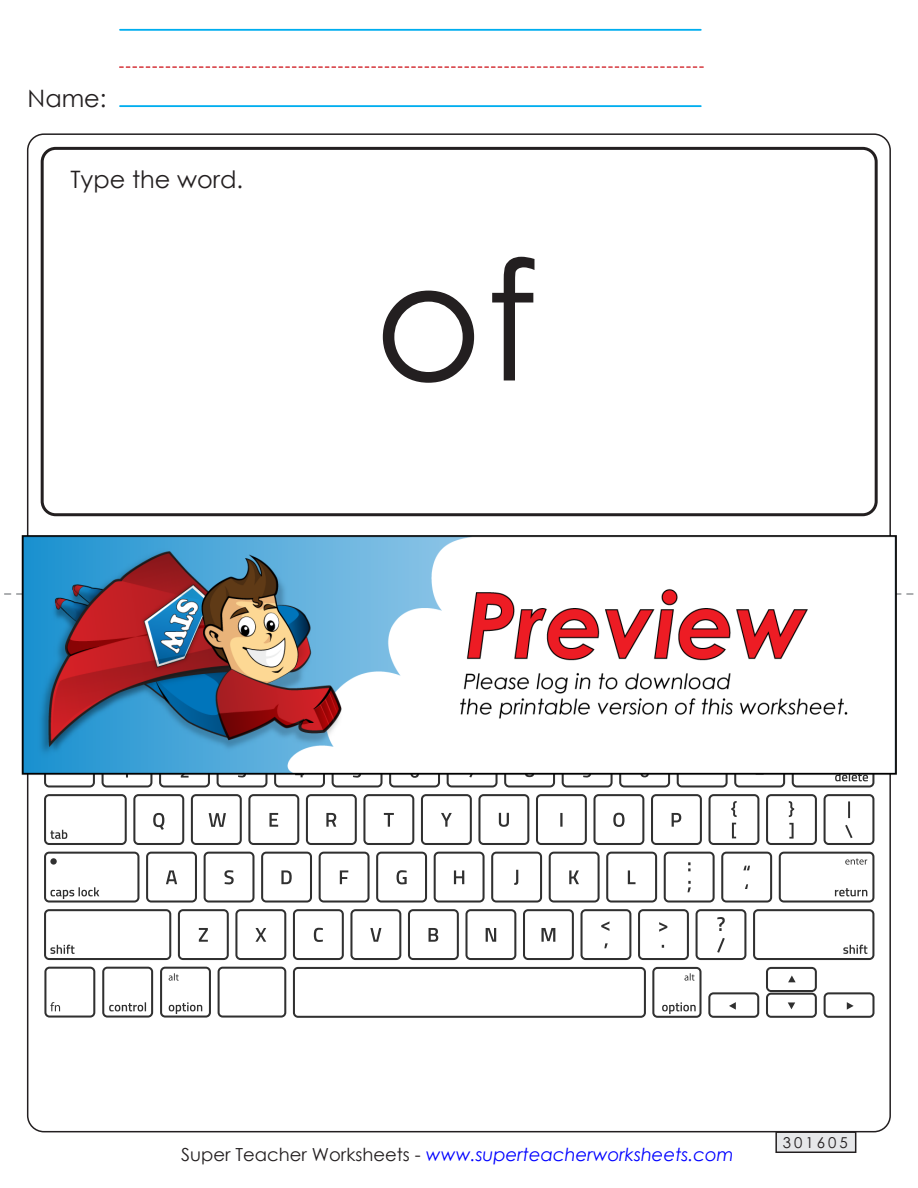
<style>
.page{position:relative;width:918px;height:1188px;background:#fff}
.page>*{position:absolute;margin:0;border:0;box-sizing:border-box;transform-origin:0 0}
.t1{font:165px "Century STW3";color:#231f20}
.t2{font:24px "Century Gothic 2";color:#231f20}
.t3{font:italic 18px "Century Gothic 2";color:#00f}
.t4{font:15px "Century STW4";letter-spacing:.2em;color:#231f20}
.s1{font-style:normal;color:#231f20}
</style>
<div class="page">
<hr style="left:120px;top:29px;width:581px;height:2px;background:#00aeef">
<hr style="left:120px;top:105px;width:581px;height:2px;background:#00aeef">
<svg style="left:119px;top:66px;width:585px;height:2px"></svg>
<div style="left:776px;top:1132px;width:80px;height:20px;background:#e6e7e9"></div>
<div style="left:775px;top:1131px;width:81px;height:22px;border:2px solid #231f20"></div>
<div style="left:41px;top:147px;width:837px;height:369px;border:3px solid #231f20;border-radius:14px"></div>
<svg style="left:44px;top:794px;width:831px;height:224px"></svg>
<svg style="left:50px;top:794px;width:818px;height:220px"></svg>
<svg style="left:5px;top:593px;width:908px;height:2px"></svg>
<img style="left:14px;top:516px;width:883px;height:274px">
<p class="t2" style="left:28px;top:81px;width:80px">Name:</p>
<p class="t2" style="left:70px;top:162px;width:174px">Type the word.</p>
<p class="t1" style="left:374px;top:206px;width:165px">of</p>
<p class="t3" style="left:181px;top:1142px;width:554px"><span class="s1">Super Teacher Worksheets -</span> www.superteacherworksheets.com</p>
<p class="t4" style="left:783px;top:1132px;width:66px">301605</p>
</div>
